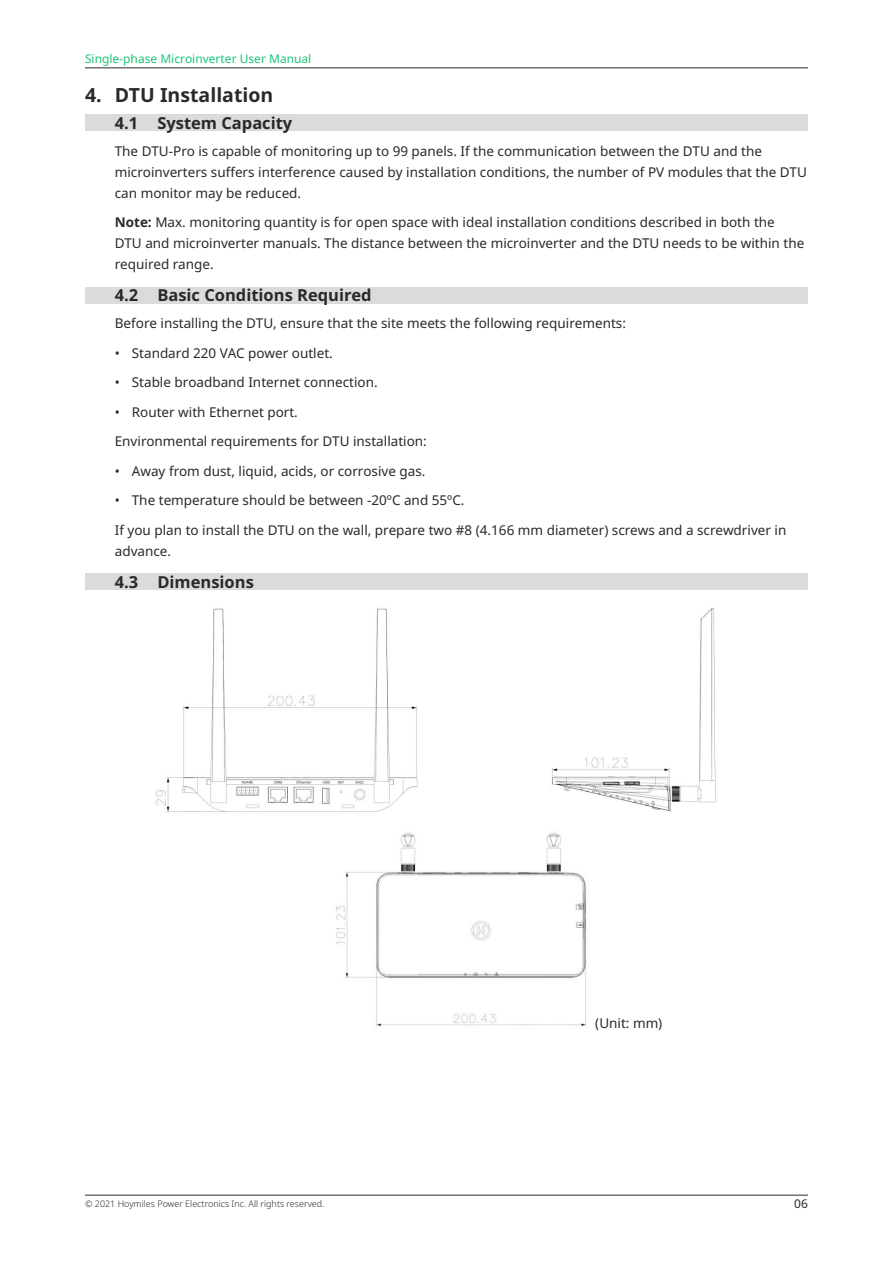
<style>
.page{position:relative;width:893px;height:1263px;background:#fff}
.page>*{position:absolute;margin:0;border:0;box-sizing:border-box;transform-origin:0 0}
.t1{font:700 19.5px "Noto Sans";color:#2b2829}
.t2{font:700 16.5px "Noto Sans";color:#2b2829}
.t3{font:13.5px/21px "Noto Sans";color:#2b2829}
.t4{font:12px "Noto Sans";color:#1bc676}
.t5{font:12px "Noto Sans";color:#2b2829}
.t6{font:300 9px "Noto Sans";color:#2b2829}
.s1{font-weight:700}
</style>
<div class="page">
<hr style="left:85px;top:1195px;width:723px;height:1px;background:#2b2829">
<hr style="left:85px;top:68px;width:723px;height:1px;background:#2b2829">
<div style="left:85px;top:115px;width:723px;height:16px;background:#d9dbdc"></div>
<div style="left:85px;top:287px;width:723px;height:17px;background:#d9dbdc"></div>
<div style="left:85px;top:574px;width:723px;height:16px;background:#d9dbdc"></div>
<img style="left:156px;top:608px;width:262px;height:204px">
<img style="left:551px;top:608px;width:165px;height:204px">
<img style="left:336px;top:832px;width:250px;height:195px">
<p class="t4" style="left:85px;top:54px;width:228px">Single-phase Microinverter User Manual</p>
<h1 class="t1" style="left:85px;top:87px;width:190px">4. DTU Installation</h1>
<p class="t2" style="left:115px;top:116px;width:179px">4.1 System Capacity</p>
<p class="t3" style="left:115px;top:142px;width:694px">The DTU-Pro is capable of monitoring up to 99 panels. If the communication between the DTU and the microinverters suffers interference caused by installation conditions, the number of PV modules that the DTU can monitor may be reduced.</p>
<p class="t3" style="left:115px;top:213px;width:691px"><span class="s1">Note:</span> Max. monitoring quantity is for open space with ideal installation conditions described in both the<br>DTU and microinverter manuals. The distance between the microinverter and the DTU needs to be within the required range.</p>
<p class="t2" style="left:115px;top:289px;width:258px">4.2 Basic Conditions Required</p>
<p class="t3" style="left:115px;top:314px;width:513px">Before installing the DTU, ensure that the site meets the following requirements:</p>
<p class="t3" style="left:115px;top:344px;width:220px">• Standard 220 VAC power outlet.</p>
<p class="t3" style="left:115px;top:373px;width:264px">• Stable broadband Internet connection.</p>
<p class="t3" style="left:115px;top:398px;width:314px;line-height:29.5px">• Router with Ethernet port.<br>Environmental requirements for DTU installation:</p>
<p class="t3" style="left:115px;top:462px;width:312px">• Away from dust, liquid, acids, or corrosive gas.</p>
<p class="t3" style="left:115px;top:487px;width:673px;line-height:29.5px">• The temperature should be between -20ºC and 55ºC.<br>If you plan to install the DTU on the wall, prepare two #8 (4.166 mm diameter) screws and a screwdriver in</p>
<p class="t3" style="left:115px;top:542px;width:58px">advance.</p>
<p class="t2" style="left:115px;top:575px;width:141px">4.3 Dimensions</p>
<p class="t3" style="left:595px;top:1013px;width:69px">(Unit: mm)</p>
<p class="t6" style="left:85px;top:1200px;width:241px">© 2021 Hoymiles Power Electronics Inc. All rights reserved.</p>
<p class="t5" style="left:794px;top:1199px;width:15px">06</p>
</div>
